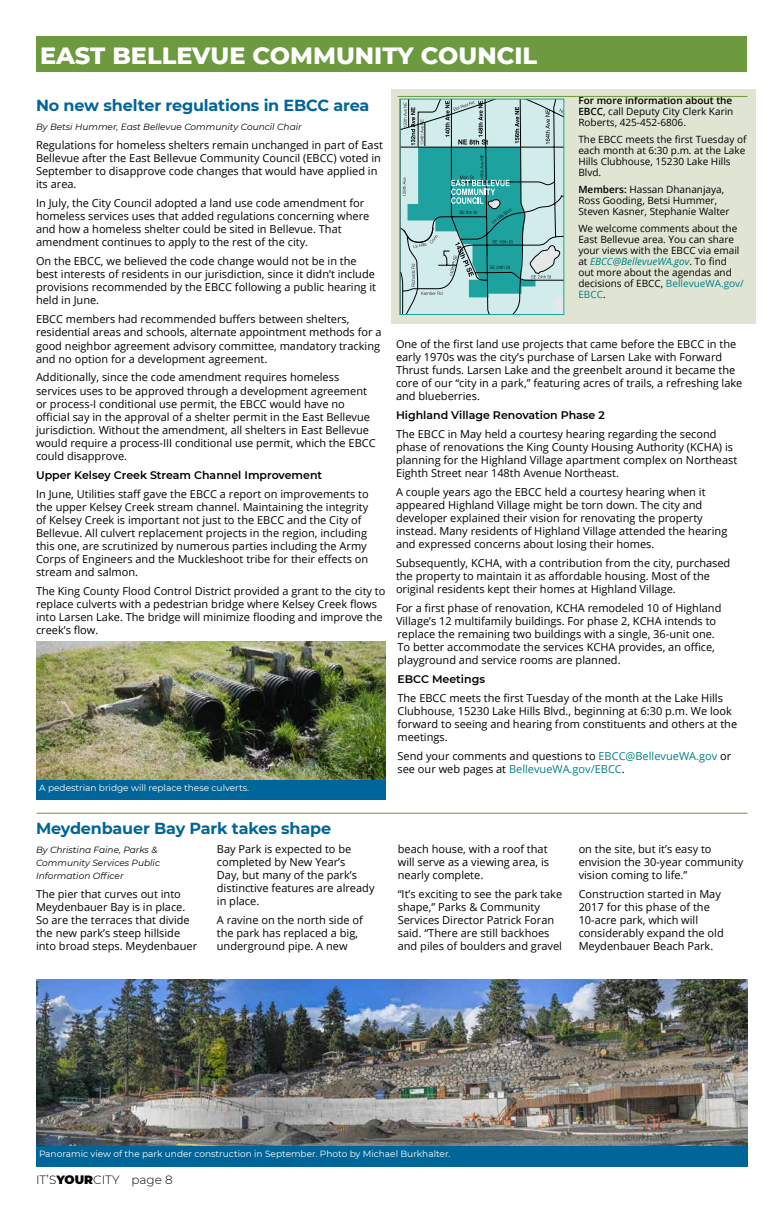
<style>
.page{position:relative;width:783px;height:1206px;background:#fff}
.page>*{position:absolute;margin:0;border:0;box-sizing:border-box;transform-origin:0 0}
.t1{font:800 24px "Montserrat";color:#fff}
.t2{font:700 16px "Montserrat";letter-spacing:-.01em;color:#006598}
.t3{font:300 12px "Montserrat";color:#000}
.t4{font:11px/13px "Open Sans";color:#000}
.t5{font:600 11px "Montserrat";color:#000}
.t6{font:10px/11px "Open Sans";color:#000}
.t7{font:9px "Montserrat";color:#fff}
.t8{font:italic 9px/13px "Montserrat";color:#000}
.s1{font-weight:600}
.s2{font-style:italic;color:#008084}
.s3{color:#008084}
.s4{font-weight:900}
</style>
<div class="page">
<div style="left:392px;top:89px;width:364px;height:235px;background:#e0e5d3"></div>
<div style="left:36px;top:36px;width:711px;height:36px;background:#6d9a3f"></div>
<div style="left:36px;top:779px;width:350px;height:21px;background:#006598"></div>
<div style="left:36px;top:1146px;width:712px;height:20px;background:#006598"></div>
<hr style="left:37px;top:813px;width:711px;height:1px;background:#6d9a3f">
<hr style="left:398px;top:96px;width:350px;height:1px;background:#6d9a3f">
<svg style="left:400px;top:99px;width:164px;height:216px;background:#87c0c0"></svg>
<img style="left:36px;top:641px;width:350px;height:139px">
<img style="left:36px;top:980px;width:712px;height:166px">
<h1 class="t1" style="left:40px;top:38px;width:499px">EAST BELLEVUE COMMUNITY COUNCIL</h1>
<h2 class="t2" style="left:36px;top:94px;width:335px">No new shelter regulations in EBCC area</h2>
<p class="t8" style="left:36px;top:120px;width:267px">By Betsi Hummer, East Bellevue Community Council Chair</p>
<p class="t4" style="left:36px;top:139px;width:348px">Regulations for homeless shelters remain unchanged in part of East Bellevue after the East Bellevue Community Council (EBCC) voted in September to disapprove code changes that would have applied in its area.</p>
<p class="t4" style="left:36px;top:197px;width:335px">In July, the City Council adopted a land use code amendment for homeless services uses that added regulations concerning where and how a homeless shelter could be sited in Bellevue. That amendment continues to apply to the rest of the city.</p>
<p class="t4" style="left:36px;top:255px;width:342px">On the EBCC, we believed the code change would not be in the best interests of residents in our jurisdiction, since it didn’t include provisions recommended by the EBCC following a public hearing it held in June.</p>
<p class="t4" style="left:36px;top:313px;width:347px">EBCC members had recommended buffers between shelters, residential areas and schools, alternate appointment methods for a good neighbor agreement advisory committee, mandatory tracking and no option for a development agreement.</p>
<p class="t4" style="left:36px;top:371px;width:341px">Additionally, since the code amendment requires homeless services uses to be approved through a development agreement or process-I conditional use permit, the EBCC would have no official say in the approval of a shelter permit in the East Bellevue jurisdiction. Without the amendment, all shelters in East Bellevue would require a process-III conditional use permit, which the EBCC could disapprove.</p>
<p class="t5" style="left:36px;top:467px;width:288px">Upper Kelsey Creek Stream Channel Improvement</p>
<p class="t4" style="left:36px;top:487px;width:334px">In June, Utilities staff gave the EBCC a report on improvements to the upper Kelsey Creek stream channel. Maintaining the integrity of Kelsey Creek is important not just to the EBCC and the City of Bellevue. All culvert replacement projects in the region, including this one, are scrutinized by numerous parties including the Army Corps of Engineers and the Muckleshoot tribe for their effects on stream and salmon.</p>
<p class="t4" style="left:36px;top:584px;width:351px">The King County Flood Control District provided a grant to the city to replace culverts with a pedestrian bridge where Kelsey Creek flows into Larsen Lake. The bridge will minimize flooding and improve the creek’s flow.</p>
<p class="t6" style="left:578px;top:95px;width:157px;text-align:justify"><span class="s1">For more information about the EBCC</span>, call Deputy City Clerk Karin Roberts, 425-452-6806.</p>
<p class="t6" style="left:578px;top:134px;width:170px">The EBCC meets the first Tuesday of each month at 6:30 p.m. at the Lake<br>Hills Clubhouse, 15230 Lake Hills<br>Blvd.</p>
<p class="t6" style="left:578px;top:184px;width:153px"><span class="s1">Members:</span> Hassan Dhananjaya,<br>Ross Gooding, Betsi Hummer,<br>Steven Kasner, Stephanie Walter</p>
<p class="t6" style="left:578px;top:223px;width:167px">We welcome comments about the<br>East Bellevue area. You can share your views with the EBCC via email at <span class="s2">EBCC@BellevueWA.gov</span>. To find out more about the agendas and decisions of EBCC, <span class="s3">BellevueWA.gov/<br>EBCC</span>.</p>
<p class="t4" style="left:396px;top:337px;width:348px">One of the first land use projects that came before the EBCC in the early 1970s was the city’s purchase of Larsen Lake with Forward Thrust funds. Larsen Lake and the greenbelt around it became the core of our “city in a park,” featuring acres of trails, a refreshing lake and blueberries.</p>
<p class="t5" style="left:396px;top:407px;width:210px">Highland Village Renovation Phase 2</p>
<p class="t4" style="left:396px;top:427px;width:343px">The EBCC in May held a courtesy hearing regarding the second phase of renovations the King County Housing Authority (KCHA) is planning for the Highland Village apartment complex on Northeast Eighth Street near 148th Avenue Northeast.</p>
<p class="t4" style="left:396px;top:485px;width:333px">A couple years ago the EBCC held a courtesy hearing when it appeared Highland Village might be torn down. The city and developer explained their vision for renovating the property instead. Many residents of Highland Village attended the hearing and expressed concerns about losing their homes.</p>
<p class="t4" style="left:396px;top:556px;width:336px">Subsequently, KCHA, with a contribution from the city, purchased the property to maintain it as affordable housing. Most of the original residents kept their homes at Highland Village.</p>
<p class="t4" style="left:396px;top:601px;width:327px">For a first phase of renovation, KCHA remodeled 10 of Highland Village’s 12 multifamily buildings. For phase 2, KCHA intends to replace the remaining two buildings with a single, 36-unit one.<br>To better accommodate the services KCHA provides, an office, playground and service rooms are planned.</p>
<p class="t5" style="left:397px;top:671px;width:89px">EBCC Meetings</p>
<p class="t4" style="left:397px;top:691px;width:341px">The EBCC meets the first Tuesday of the month at the Lake Hills Clubhouse, 15230 Lake Hills Blvd., beginning at 6:30 p.m. We look forward to seeing and hearing from constituents and others at the meetings.</p>
<p class="t4" style="left:397px;top:749px;width:335px">Send your comments and questions to <span class="s3">EBCC@BellevueWA.gov</span> or see our web pages at <span class="s3">BellevueWA.gov/EBCC</span>.</p>
<p class="t7" style="left:39px;top:782px;width:211px">A pedestrian bridge will replace these culverts.</p>
<h2 class="t2" style="left:36px;top:817px;width:297px">Meydenbauer Bay Park takes shape</h2>
<p class="t8" style="left:36px;top:843px;width:126px">By Christina Faine, Parks &amp;<br>Community Services Public<br>Information Officer</p>
<p class="t4" style="left:36px;top:887px;width:163px">The pier that curves out into<br>Meydenbauer Bay is in place.<br>So are the terraces that divide the new park’s steep hillside into broad steps. Meydenbauer</p>
<p class="t4" style="left:217px;top:842px;width:159px">Bay Park is expected to be completed by New Year’s<br>Day, but many of the park’s distinctive features are already in place.</p>
<p class="t4" style="left:217px;top:913px;width:147px">A ravine on the north side of the park has replaced a big, underground pipe. A new</p>
<p class="t4" style="left:398px;top:842px;width:153px">beach house, with a roof that will serve as a viewing area, is nearly complete.</p>
<p class="t4" style="left:398px;top:887px;width:166px">“It’s exciting to see the park take shape,” Parks &amp; Community<br>Services Director Patrick Foran said. “There are still backhoes and piles of boulders and gravel</p>
<p class="t4" style="left:579px;top:842px;width:166px">on the site, but it’s easy to envision the 30-year community vision coming to life.”</p>
<p class="t4" style="left:579px;top:887px;width:147px">Construction started in May<br>2017 for this phase of the<br>10-acre park, which will considerably expand the old<br>Meydenbauer Beach Park.</p>
<p class="t7" style="left:39px;top:1148px;width:413px">Panoramic view of the park under construction in September. Photo by Michael Burkhalter.</p>
<p class="t3" style="left:36px;top:1171px;width:138px">IT’S<span class="s4">YOUR</span>CITY page 8</p>
</div>
